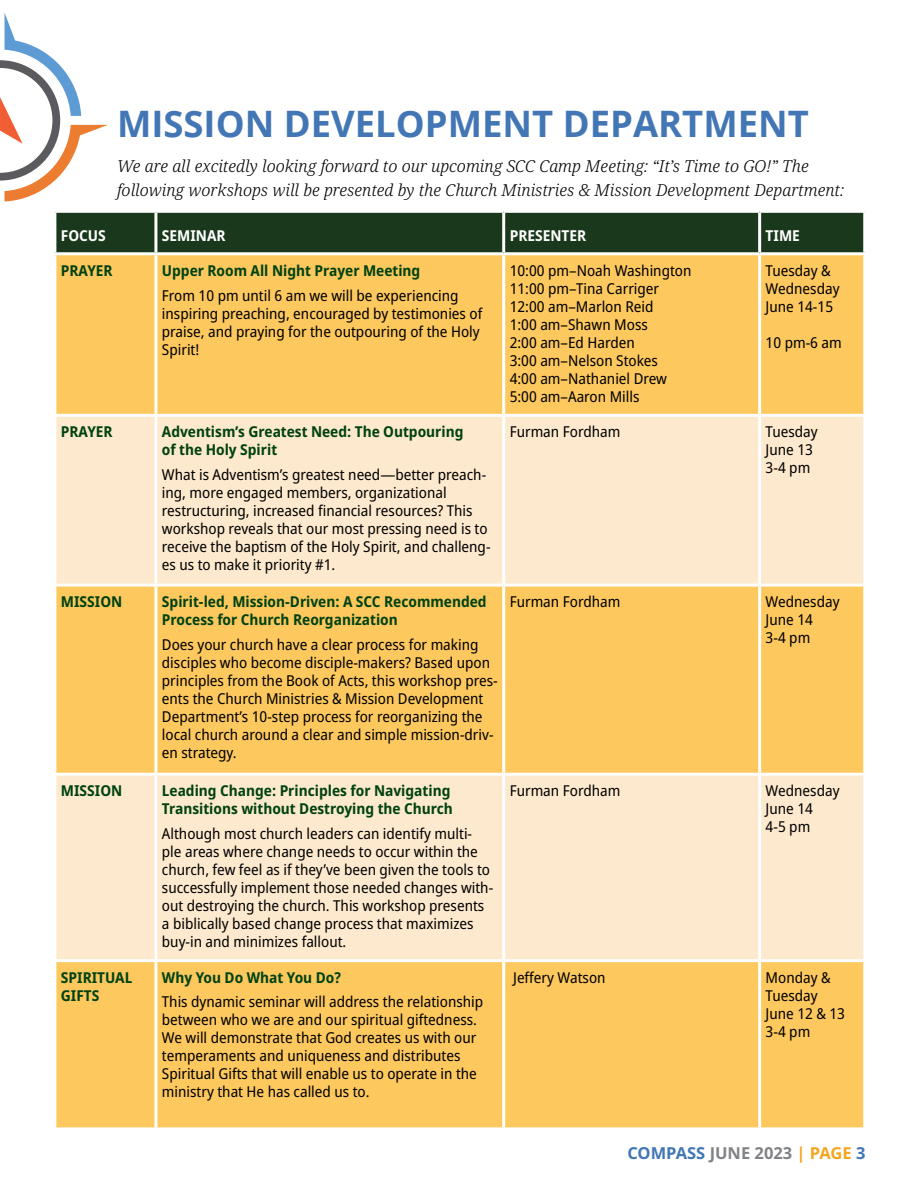
<style>
.page{position:relative;width:918px;height:1188px;background:#fff}
.page>*{position:absolute;margin:0;border:0;box-sizing:border-box;transform-origin:0 0}
.t1{font:700 36.45px "Open Sans";color:#4276b5}
.t2{font:italic 300 16.5px/24px "Noto Serif";color:#000}
.t3{font:700 16.5px "Noto Sans";color:#4276b5}
.t4{font:semi-condensed 15px/18px "Noto Sans";color:#000}
.t5{font:700 semi-condensed 15px/18px "Noto Sans";color:#004210}
.t6{font:700 semi-condensed 15px "Noto Sans";color:#fff}
.s1{color:#808285}
.s2{color:#f4a520}
</style>
<div class="page">
<svg style="left:0;top:13px;width:108px;height:189px"></svg>
<div style="left:56px;top:213px;width:807px;height:39px;background:#1a381b"></div>
<div style="left:56px;top:255px;width:807px;height:872px;background:#fdc85d"></div>
<svg style="left:56px;top:417px;width:807px;height:542px;background:#fddda6"></svg>
<hr style="left:154px;top:213px;width:3px;height:39px;background:#fff">
<hr style="left:502px;top:213px;width:3px;height:39px;background:#fff">
<hr style="left:758px;top:213px;width:3px;height:39px;background:#fff">
<hr style="left:154px;top:255px;width:3px;height:159px;background:#fff">
<hr style="left:502px;top:255px;width:3px;height:159px;background:#fff">
<hr style="left:758px;top:255px;width:3px;height:159px;background:#fff">
<hr style="left:53px;top:414px;width:103px;height:3px;background:#fff">
<hr style="left:156px;top:414px;width:348px;height:3px;background:#fff">
<hr style="left:154px;top:417px;width:3px;height:167px;background:#fff">
<hr style="left:504px;top:414px;width:256px;height:3px;background:#fff">
<hr style="left:502px;top:417px;width:3px;height:167px;background:#fff">
<hr style="left:760px;top:414px;width:106px;height:3px;background:#fff">
<hr style="left:758px;top:417px;width:3px;height:167px;background:#fff">
<hr style="left:53px;top:584px;width:103px;height:3px;background:#fff">
<hr style="left:156px;top:584px;width:348px;height:3px;background:#fff">
<hr style="left:154px;top:587px;width:3px;height:186px;background:#fff">
<hr style="left:504px;top:584px;width:256px;height:3px;background:#fff">
<hr style="left:502px;top:587px;width:3px;height:186px;background:#fff">
<hr style="left:760px;top:584px;width:106px;height:3px;background:#fff">
<hr style="left:758px;top:587px;width:3px;height:186px;background:#fff">
<hr style="left:53px;top:773px;width:103px;height:3px;background:#fff">
<hr style="left:156px;top:773px;width:348px;height:3px;background:#fff">
<hr style="left:154px;top:776px;width:3px;height:183px;background:#fff">
<hr style="left:504px;top:773px;width:256px;height:3px;background:#fff">
<hr style="left:502px;top:776px;width:3px;height:183px;background:#fff">
<hr style="left:760px;top:773px;width:106px;height:3px;background:#fff">
<hr style="left:758px;top:776px;width:3px;height:183px;background:#fff">
<hr style="left:53px;top:959px;width:103px;height:3px;background:#fff">
<hr style="left:156px;top:959px;width:348px;height:3px;background:#fff">
<hr style="left:504px;top:959px;width:256px;height:3px;background:#fff">
<hr style="left:760px;top:959px;width:106px;height:3px;background:#fff">
<hr style="left:154px;top:962px;width:3px;height:165px;background:#fff">
<hr style="left:502px;top:962px;width:3px;height:165px;background:#fff">
<hr style="left:758px;top:962px;width:3px;height:165px;background:#fff">
<h1 class="t1" style="left:117px;top:98px;width:693px">MISSION DEVELOPMENT DEPARTMENT</h1>
<p class="t2" style="left:117px;top:154px;width:729px">We are all excitedly looking forward to our upcoming SCC Camp Meeting: “It’s Time to GO!” The following workshops will be presented by the Church Ministries &amp; Mission Development Department:</p>
<p class="t6" style="left:61px;top:224px;width:46px">FOCUS</p>
<p class="t6" style="left:162px;top:224px;width:65px">SEMINAR</p>
<p class="t6" style="left:510px;top:224px;width:78px">PRESENTER</p>
<p class="t6" style="left:766px;top:224px;width:36px">TIME</p>
<p class="t5" style="left:61px;top:262px;width:53px">PRAYER</p>
<p class="t5" style="left:162px;top:262px;width:260px">Upper Room All Night Prayer Meeting</p>
<p class="t4" style="left:162px;top:286px;width:322px">From 10 pm until 6 am we will be experiencing inspiring preaching, encouraged by testimonies of praise, and praying for the outpouring of the Holy Spirit!</p>
<p class="t4" style="left:510px;top:262px;width:183px">10:00 pm–Noah Washington<br>11:00 pm–Tina Carriger<br>12:00 am–Marlon Reid<br>1:00 am–Shawn Moss<br>2:00 am–Ed Harden<br>3:00 am–Nelson Stokes<br>4:00 am–Nathaniel Drew<br>5:00 am–Aaron Mills</p>
<p class="t4" style="left:766px;top:262px;width:75px">Tuesday &amp;<br>Wednesday<br>June 14-15</p>
<p class="t4" style="left:766px;top:334px;width:78px">10 pm-6 am</p>
<p class="t5" style="left:61px;top:423px;width:53px">PRAYER</p>
<p class="t5" style="left:162px;top:423px;width:303px">Adventism’s Greatest Need: The Outpouring of the Holy Spirit</p>
<p class="t4" style="left:162px;top:466px;width:330px">What is Adventism’s greatest need—better preach&shy;ing, more engaged members, organizational restructuring, increased financial resources? This workshop reveals that our most pressing need is to receive the baptism of the Holy Spirit, and challeng&shy;es us to make it priority #1.</p>
<p class="t5" style="left:61px;top:593px;width:63px">MISSION</p>
<p class="t5" style="left:162px;top:593px;width:326px">Spirit-led, Mission-Driven: A SCC Recommended<br>Process for Church Reorganization</p>
<p class="t4" style="left:162px;top:636px;width:337px">Does your church have a clear process for making disciples who become disciple-makers? Based upon principles from the Book of Acts, this workshop pres&shy;ents the Church Ministries &amp; Mission Development Department’s 10-step process for reorganizing the local church around a clear and simple mission-driv&shy;en strategy.</p>
<p class="t5" style="left:61px;top:782px;width:63px">MISSION</p>
<p class="t5" style="left:162px;top:782px;width:292px">Leading Change: Principles for Navigating<br>Transitions without Destroying the Church</p>
<p class="t4" style="left:162px;top:825px;width:333px">Although most church leaders can identify multi&shy;ple areas where change needs to occur within the church, few feel as if they’ve been given the tools to successfully implement those needed changes with&shy;out destroying the church. This workshop presents a biblically based change process that maximizes buy-in and minimizes fallout.</p>
<p class="t5" style="left:61px;top:969px;width:73px">SPIRITUAL<br>GIFTS</p>
<p class="t5" style="left:162px;top:969px;width:180px">Why You Do What You Do?</p>
<p class="t4" style="left:162px;top:993px;width:323px">This dynamic seminar will address the relationship between who we are and our spiritual giftedness.<br>We will demonstrate that God creates us with our temperaments and uniqueness and distributes Spiritual Gifts that will enable us to operate in the ministry that He has called us to.</p>
<p class="t4" style="left:510px;top:423px;width:112px">Furman Fordham</p>
<p class="t4" style="left:766px;top:423px;width:54px">Tuesday<br>June 13<br>3-4 pm</p>
<p class="t4" style="left:510px;top:593px;width:112px">Furman Fordham</p>
<p class="t4" style="left:766px;top:593px;width:75px">Wednesday<br>June 14<br>3-4 pm</p>
<p class="t4" style="left:510px;top:782px;width:112px">Furman Fordham</p>
<p class="t4" style="left:766px;top:782px;width:75px">Wednesday<br>June 14<br>4-5 pm</p>
<p class="t4" style="left:513px;top:969px;width:94px">Jeffery Watson</p>
<p class="t4" style="left:766px;top:969px;width:81px">Monday &amp;<br>Tuesday<br>June 12 &amp; 13<br>3-4 pm</p>
<p class="t3" style="left:627px;top:1141px;width:240px">COMPASS <span class="s1">JUNE 2023</span> <span class="s2">| PAGE</span> 3</p>
</div>
